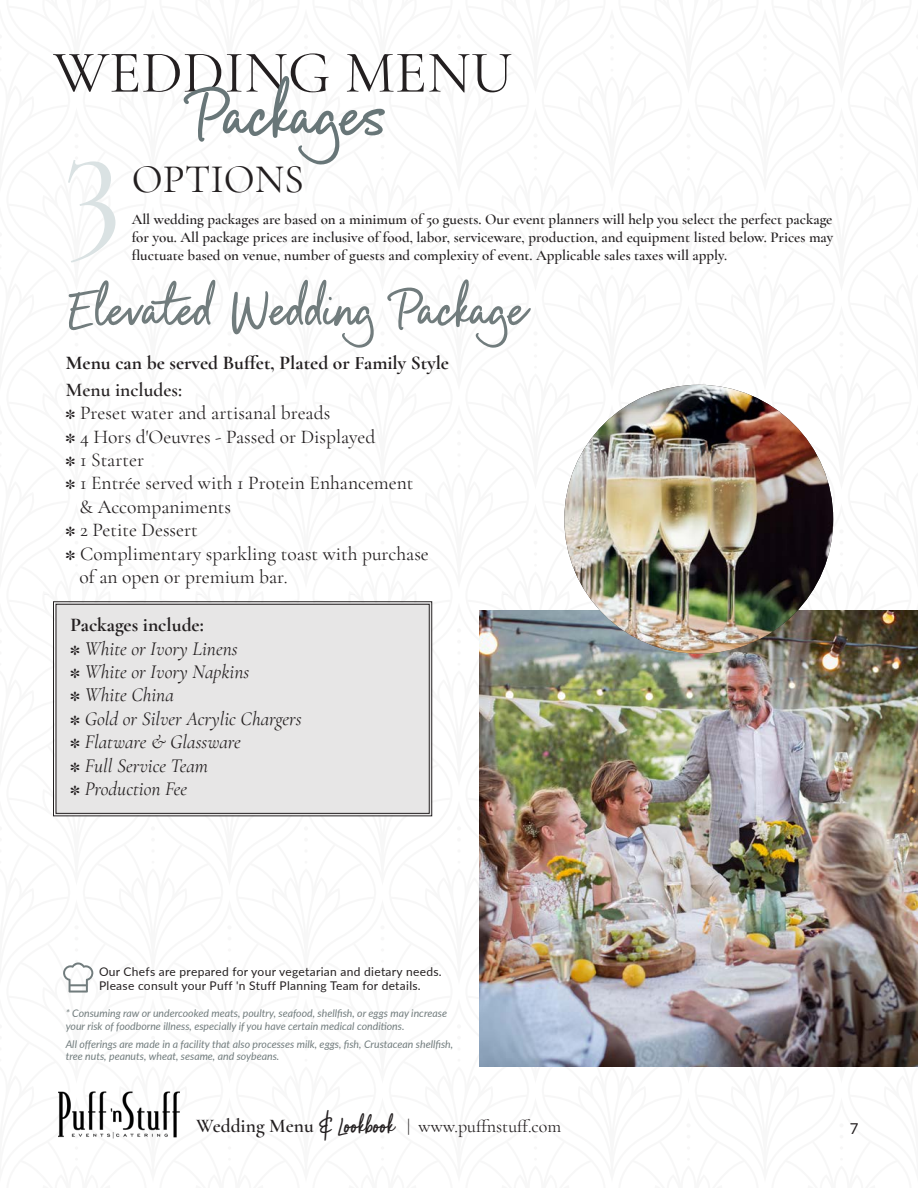
<style>
.page{position:relative;width:918px;height:1188px;background:#fff}
.page>*{position:absolute;margin:0;border:0;box-sizing:border-box;transform-origin:0 0}
.Title__Left{font:150px "Cormorant Garamond";color:#dae2e3}
.Body__Center{font:105px "Royal Palms";color:#687678}
.Body__Left{font:81px "Royal Palms";color:#717c7d}
.Title__Center{font:60px "Cormorant Garamond";color:#231f20}
.Title__Left-2{font:40.5px "Cormorant Garamond";color:#231f20}
.Body__Left-2{font:19.5px/23.4px "Cormorant Garamond";color:#231f20}
.Body__Left-3{font:italic 19.5px/23.4px "Cormorant Garamond";color:#231f20}
.Body__Left-4{font:700 19.5px "Cormorant Garamond";color:#231f20}
.t1{font:18px "Cormorant Garamond";color:#231f20}
.Body__Left-5{font:600 15px/18px "Cormorant Garamond";color:#231f20;text-align:justify}
.t2{font:15px "Lato";color:#231f20}
.Body__Left-6{font:12px/14.4px "Lato";letter-spacing:.025em;color:#231f20}
.Body__Center-2{font:italic 10.5px/12.6px "Lato";color:#717c7d}
.s1{font-weight:600}
.s2{font-weight:700;font-style:normal}
.s3{font-family:"Cormorant";font-weight:600;font-size:19.5px}
.s4{font-family:"Royal Palms";font-size:34.5px}
</style>
<div class="page">
<img style="left:44px;top:384px;width:874px;height:683px">
<div style="left:53px;top:601px;width:379px;height:215px;background:#e7e6e6"></div>
<div style="left:56px;top:604px;width:374px;height:210px;border:1px solid #231f20"></div>
<img style="left:58px;top:1091px;width:122px;height:48px">
<p class="Title__Center" style="left:53px;top:36px;width:461px">WEDDING MENU</p>
<p class="Body__Center" style="left:188px;top:63px;width:202px">Packages</p>
<p class="Title__Left" style="left:63px;top:82px;width:60px">3</p>
<p class="Title__Left-2" style="left:132px;top:155px;width:174px">OPTIONS</p>
<p class="Body__Left-5" style="left:132px;top:210px;width:703px">All wedding packages are based on a minimum of 50 guests. Our event planners will help you select the perfect package for you. All package prices are inclusive of food, labor, serviceware, production, and equipment listed below. Prices may fluctuate based on venue, number of guests and complexity of event. Applicable sales taxes will apply.</p>
<p class="Body__Left" style="left:66px;top:270px;width:463px">Elevated Wedding Package</p>
<p class="Body__Left-4" style="left:66px;top:351px;width:385px">Menu can be served Buffet, Plated or Family Style</p>
<p class="Body__Left-2" style="left:66px;top:378px;width:266px"><span class="s1">Menu includes:<br></span>✽ Preset water and artisanal breads</p>
<p class="Body__Left-2" style="left:66px;top:425px;width:311px">✽ 4 Hors d'Oeuvres - Passed or Displayed</p>
<p class="Body__Left-2" style="left:66px;top:448px;width:80px">✽ 1 Starter</p>
<p class="Body__Left-2" style="left:80px;top:471px;width:335px;text-indent:-14px">✽ 1 Entrée served with 1 Protein Enhancement &amp; Accompaniments</p>
<p class="Body__Left-2" style="left:66px;top:518px;width:133px">✽ 2 Petite Dessert</p>
<p class="Body__Left-2" style="left:80px;top:542px;width:351px;text-indent:-14px">✽ Complimentary sparkling toast with purchase of an open or premium bar.</p>
<p class="Body__Left-3" style="left:71px;top:613px;width:169px"><span class="s2">Packages include:<br></span>✽ White or Ivory Linens</p>
<p class="Body__Left-3" style="left:71px;top:660px;width:180px">✽ White or Ivory Napkins</p>
<p class="Body__Left-3" style="left:71px;top:684px;width:105px">✽ White China</p>
<p class="Body__Left-3" style="left:71px;top:707px;width:233px">✽ Gold or Silver Acrylic Chargers</p>
<p class="Body__Left-3" style="left:71px;top:730px;width:172px">✽ Flatware &amp; Glassware ✽ Full Service Team</p>
<p class="Body__Left-3" style="left:71px;top:777px;width:118px">✽ Production Fee</p>
<p class="Body__Left-6" style="left:99px;top:964px;width:344px">Our Chefs are prepared for your vegetarian and dietary needs.<br>Please consult your Puff 'n Stuff Planning Team for details.</p>
<p class="Body__Center-2" style="left:66px;top:1006px;width:383px">* Consuming raw or undercooked meats, poultry, seafood, shellfish, or eggs may increase your risk of foodborne illness, especially if you have certain medical conditions.</p>
<p class="Body__Center-2" style="left:66px;top:1037px;width:389px;line-height:12px">All offerings are made in a facility that also processes milk, eggs, fish, Crustacean shellfish, tree nuts, peanuts, wheat, sesame, and soybeans.</p>
<p class="t1" style="left:196px;top:1115px;width:366px"><span class="s3">Wedding Menu</span> <span class="s4">&amp; Lookbook</span> | www.puffnstuff.com</p>
<p class="t2" style="left:850px;top:1118px;width:10px">7</p>
</div>
